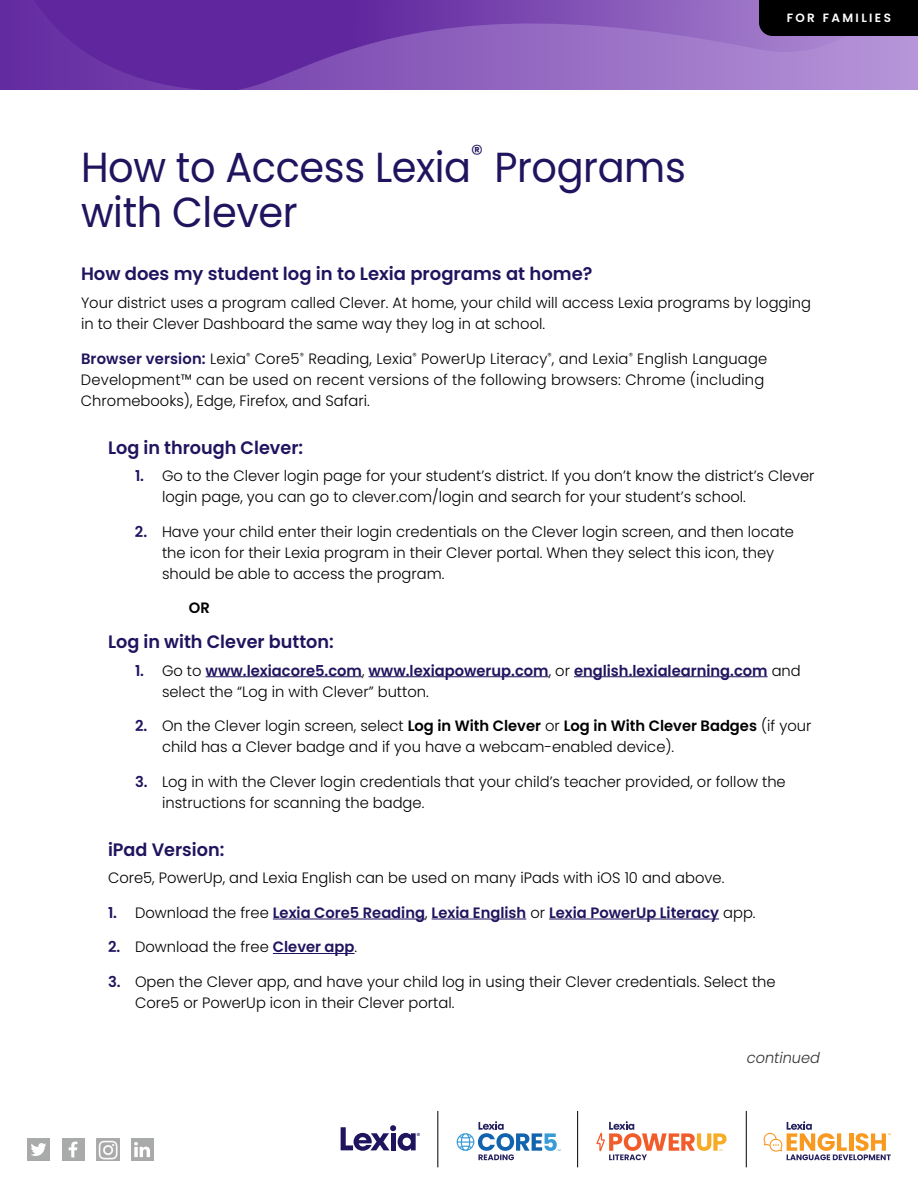
<style>
.page{position:relative;width:918px;height:1188px;background:#fff}
.page>*{position:absolute;margin:0;border:0;box-sizing:border-box;transform-origin:0 0}
.t1{font:42px "Poppins";letter-spacing:-.01em;color:#21145f;scale:.95 1}
.t2{font:24.45px "Poppins";color:#21145f}
.t3{font:600 18px "Poppins";color:#21145f}
.t4{font:300 15px/21px "Poppins";color:#000}
.t5{font:600 15px/21px "Poppins";color:#21145f}
.t6{font:italic 300 15px "Poppins";color:#333}
.t7{font:600 15px "Poppins";color:#000}
.t8{font:600 12px "Poppins";letter-spacing:.2em;color:#fff}
.s1{font-weight:600;color:#21145f}
.s2{font-weight:300;color:#000}
.s3{font-weight:600}
</style>
<div class="page">
<hr style="left:206px;top:676px;width:156px;height:1px;background:#21145f">
<hr style="left:369px;top:676px;width:180px;height:1px;background:#21145f">
<hr style="left:574px;top:676px;width:194px;height:1px;background:#21145f">
<hr style="left:273px;top:919px;width:152px;height:1px;background:#21145f">
<hr style="left:432px;top:919px;width:94px;height:1px;background:#21145f">
<hr style="left:549px;top:919px;width:170px;height:1px;background:#21145f">
<hr style="left:273px;top:953px;width:82px;height:1px;background:#21145f">
<svg style="left:0;top:0;width:918px;height:90px;background:#8353b6"></svg>
<svg style="left:34px;top:0;width:849px;height:90px;background:#804fb3"></svg>
<div style="left:759px;top:0;width:159px;height:36px;background:#000"></div>
<div style="left:27px;top:1138px;width:23px;height:23px;background:#a9aaaa"></div>
<svg style="left:31px;top:1143px;width:15px;height:13px"></svg>
<div style="left:62px;top:1138px;width:22px;height:23px;background:#a9aaaa"></div>
<svg style="left:69px;top:1142px;width:8px;height:15px"></svg>
<img style="left:96px;top:1138px;width:23px;height:23px">
<div style="left:131px;top:1138px;width:23px;height:23px;background:#a9aaaa"></div>
<svg style="left:134px;top:1142px;width:16px;height:15px"></svg>
<svg style="left:457px;top:1121px;width:104px;height:39px"></svg>
<svg style="left:764px;top:1121px;width:127px;height:39px"></svg>
<svg style="left:341px;top:1125px;width:79px;height:26px"></svg>
<hr style="left:438px;top:1111px;width:1px;height:56px;background:#000">
<hr style="left:746px;top:1111px;width:1px;height:56px;background:#000">
<svg style="left:596px;top:1121px;width:131px;height:39px"></svg>
<hr style="left:577px;top:1111px;width:1px;height:56px;background:#000">
<p class="t8" style="left:787px;top:11px;width:106px">FOR FAMILIES</p>
<h2 class="t2" style="left:471px;top:140px;width:14px">®</h2>
<h1 class="t1" style="left:81px;top:143px;width:412px">How to Access Lexia</h1>
<h1 class="t1" style="left:494px;top:143px;width:203px">Programs</h1>
<h1 class="t1" style="left:81px;top:188px;width:230px">with Clever</h1>
<p class="t3" style="left:81px;top:264px;width:513px">How does my student log in to Lexia programs at home?</p>
<p class="t4" style="left:81px;top:292px;width:732px">Your district uses a program called Clever. At home, your child will access Lexia programs by logging in to their Clever Dashboard the same way they log in at school.</p>
<p class="t4" style="left:81px;top:348px;width:688px"><span class="s1">Browser version:</span> Lexia<sup>®</sup> Core5<sup>®</sup> Reading, Lexia<sup>®</sup> PowerUp Literacy<sup>®</sup>, and Lexia<sup>®</sup> English Language<br>Development™ can be used on recent versions of the following browsers: Chrome (including<br>Chromebooks), Edge, Firefox, and Safari.</p>
<p class="t3" style="left:108px;top:437px;width:197px">Log in through Clever:</p>
<p class="t4" style="left:162px;top:466px;width:654px;text-indent:-27px"><span class="s1">1.</span> Go to the Clever login page for your student’s district. If you don’t know the district’s Clever login page, you can go to clever.com/login and search for your student’s school.</p>
<p class="t4" style="left:162px;top:521px;width:634px;text-indent:-27px"><span class="s1">2.</span> Have your child enter their login credentials on the Clever login screen, and then locate the icon for their Lexia program in their Clever portal. When they select this icon, they should be able to access the program.</p>
<p class="t7" style="left:189px;top:599px;width:22px">OR</p>
<p class="t3" style="left:108px;top:631px;width:227px">Log in with Clever button:</p>
<p class="t5" style="left:162px;top:660px;width:640px;text-indent:-27px">1. <span class="s2">Go to</span> www.lexiacore5.com<span class="s2">,</span> www.lexiapowerup.com<span class="s2">, or</span> english.lexialearning.com <span class="s2">and select the “Log in with Clever” button.</span></p>
<p class="t4" style="left:162px;top:715px;width:651px;text-indent:-27px"><span class="s1">2.</span> On the Clever login screen, select <span class="s3">Log in With Clever</span> or <span class="s3">Log in With Clever Badges</span> (if your child has a Clever badge and if you have a webcam-enabled device).</p>
<p class="t4" style="left:162px;top:771px;width:625px;text-indent:-27px"><span class="s1">3.</span> Log in with the Clever login credentials that your child’s teacher provided, or follow the instructions for scanning the badge.</p>
<p class="t3" style="left:108px;top:839px;width:118px">iPad Version:</p>
<p class="t4" style="left:108px;top:868px;width:618px">Core5, PowerUp, and Lexia English can be used on many iPads with iOS 10 and above.</p>
<p class="t5" style="left:108px;top:902px;width:649px">1. <span class="s2">Download the free</span> Lexia Core5 Reading<span class="s2">,</span> Lexia English <span class="s2">or</span> Lexia PowerUp Literacy <span class="s2">app.</span></p>
<p class="t4" style="left:108px;top:937px;width:251px"><span class="s1">2.</span> Download the free <span class="s1">Clever app</span>.</p>
<p class="t4" style="left:135px;top:971px;width:642px;text-indent:-27px"><span class="s1">3.</span> Open the Clever app, and have your child log in using their Clever credentials. Select the<br>Core5 or PowerUp icon in their Clever portal.</p>
<p class="t6" style="left:747px;top:1049px;width:75px">continued</p>
</div>
